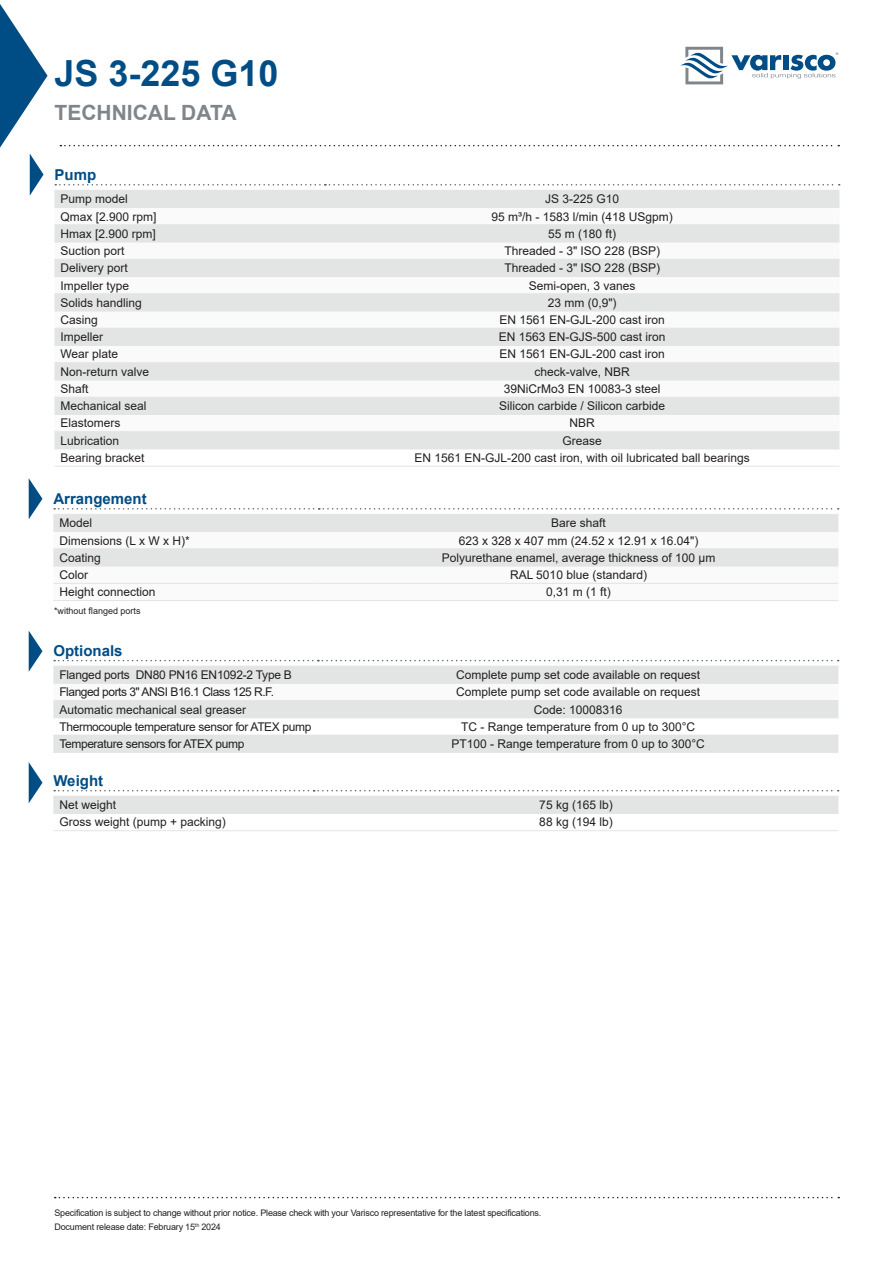
<style>
.page{position:relative;width:893px;height:1263px;background:#fff}
.page>*{position:absolute;margin:0;border:0;box-sizing:border-box;transform-origin:0 0}
.t1{font:700 36px "Arial";color:#004d85}
.t2{font:700 21px "Arial";color:#7f858a}
.t3{font:700 15px "Arial";color:#004d85}
.t4{font:12px "Arial";color:#231f20}
.t5{font:12px "Arial";letter-spacing:-.03em;color:#231f20}
.t6{font:12px "Arial";letter-spacing:-.04em;color:#231f20}
.t7{font:12px "Arial";letter-spacing:-.02em;color:#231f20}
.t8{font:9px "Arial";letter-spacing:-.02em;color:#231f20}
.t9{font:9px "Arial";color:#231f20}
</style>
<div class="page">
<div style="left:55px;top:191px;width:784px;height:258px;background:#e2e5e4"></div>
<svg style="left:55px;top:208px;width:784px;height:223px"></svg>
<hr style="left:55px;top:190px;width:270px;height:1px;background:#e2e5e4">
<hr style="left:325px;top:190px;width:514px;height:1px;background:#e2e5e4">
<hr style="left:55px;top:207px;width:270px;height:1px;background:#e2e5e4">
<hr style="left:325px;top:207px;width:514px;height:1px;background:#e2e5e4">
<hr style="left:55px;top:225px;width:270px;height:1px;background:#e2e5e4">
<hr style="left:325px;top:225px;width:514px;height:1px;background:#e2e5e4">
<hr style="left:55px;top:242px;width:270px;height:1px;background:#e2e5e4">
<hr style="left:55px;top:276px;width:270px;height:1px;background:#e2e5e4">
<hr style="left:325px;top:242px;width:514px;height:1px;background:#e2e5e4">
<hr style="left:325px;top:276px;width:514px;height:1px;background:#e2e5e4">
<hr style="left:55px;top:259px;width:270px;height:1px;background:#e2e5e4">
<hr style="left:325px;top:259px;width:514px;height:1px;background:#e2e5e4">
<hr style="left:55px;top:293px;width:270px;height:1px;background:#e2e5e4">
<hr style="left:325px;top:293px;width:514px;height:1px;background:#e2e5e4">
<hr style="left:55px;top:311px;width:270px;height:1px;background:#e2e5e4">
<hr style="left:325px;top:311px;width:514px;height:1px;background:#e2e5e4">
<hr style="left:55px;top:328px;width:270px;height:1px;background:#e2e5e4">
<hr style="left:325px;top:328px;width:514px;height:1px;background:#e2e5e4">
<hr style="left:55px;top:345px;width:270px;height:1px;background:#e2e5e4">
<hr style="left:325px;top:345px;width:514px;height:1px;background:#e2e5e4">
<hr style="left:55px;top:362px;width:270px;height:1px;background:#e2e5e4">
<hr style="left:325px;top:362px;width:514px;height:1px;background:#e2e5e4">
<hr style="left:55px;top:380px;width:270px;height:1px;background:#e2e5e4">
<hr style="left:325px;top:380px;width:514px;height:1px;background:#e2e5e4">
<hr style="left:55px;top:397px;width:270px;height:1px;background:#e2e5e4">
<hr style="left:325px;top:397px;width:514px;height:1px;background:#e2e5e4">
<hr style="left:55px;top:414px;width:270px;height:1px;background:#e2e5e4">
<hr style="left:325px;top:414px;width:514px;height:1px;background:#e2e5e4">
<hr style="left:55px;top:431px;width:270px;height:1px;background:#e2e5e4">
<hr style="left:325px;top:431px;width:514px;height:1px;background:#e2e5e4">
<hr style="left:55px;top:449px;width:270px;height:1px;background:#e2e5e4">
<hr style="left:55px;top:466px;width:270px;height:1px;background:#e2e5e4">
<hr style="left:325px;top:449px;width:514px;height:1px;background:#e2e5e4">
<hr style="left:325px;top:466px;width:514px;height:1px;background:#e2e5e4">
<svg style="left:55px;top:184px;width:785px;height:1px"></svg>
<svg style="left:54px;top:582px;width:784px;height:1px"></svg>
<hr style="left:53px;top:566px;width:266px;height:1px;background:#e2e5e4">
<hr style="left:53px;top:583px;width:266px;height:1px;background:#e2e5e4">
<hr style="left:319px;top:566px;width:519px;height:1px;background:#e2e5e4">
<hr style="left:319px;top:583px;width:519px;height:1px;background:#e2e5e4">
<hr style="left:53px;top:600px;width:266px;height:1px;background:#e2e5e4">
<hr style="left:319px;top:600px;width:519px;height:1px;background:#e2e5e4">
<svg style="left:53px;top:508px;width:786px;height:58px"></svg>
<svg style="left:53px;top:667px;width:785px;height:85px;fill:#e2e5e4"></svg>
<svg style="left:53px;top:684px;width:785px;height:16px"></svg>
<hr style="left:53px;top:666px;width:265px;height:1px;background:#e2e5e4">
<hr style="left:318px;top:666px;width:520px;height:1px;background:#e2e5e4">
<hr style="left:53px;top:683px;width:265px;height:1px;background:#e2e5e4">
<hr style="left:318px;top:683px;width:520px;height:1px;background:#e2e5e4">
<hr style="left:53px;top:700px;width:265px;height:1px;background:#e2e5e4">
<hr style="left:318px;top:700px;width:520px;height:1px;background:#e2e5e4">
<hr style="left:53px;top:718px;width:265px;height:1px;background:#e2e5e4">
<hr style="left:53px;top:735px;width:265px;height:1px;background:#e2e5e4">
<hr style="left:53px;top:752px;width:265px;height:1px;background:#e2e5e4">
<hr style="left:318px;top:718px;width:520px;height:1px;background:#e2e5e4">
<hr style="left:318px;top:735px;width:520px;height:1px;background:#e2e5e4">
<hr style="left:318px;top:752px;width:520px;height:1px;background:#e2e5e4">
<svg style="left:54px;top:660px;width:785px;height:1px"></svg>
<hr style="left:53px;top:813px;width:261px;height:1px;background:#e2e5e4">
<hr style="left:53px;top:830px;width:261px;height:1px;background:#e2e5e4">
<hr style="left:314px;top:813px;width:524px;height:1px;background:#e2e5e4">
<hr style="left:314px;top:830px;width:524px;height:1px;background:#e2e5e4">
<svg style="left:53px;top:790px;width:786px;height:23px"></svg>
<svg style="left:29px;top:479px;width:13px;height:40px"></svg>
<svg style="left:29px;top:631px;width:13px;height:40px"></svg>
<svg style="left:29px;top:762px;width:13px;height:41px"></svg>
<svg style="left:60px;top:145px;width:779px;height:1px"></svg>
<svg style="left:0;top:4px;width:48px;height:192px"></svg>
<svg style="left:55px;top:1197px;width:784px;height:1px"></svg>
<svg style="left:680px;top:47px;width:158px;height:37px"></svg>
<p class="t1" style="left:55px;top:48px;width:226px">JS 3-225 G10</p>
<p class="t2" style="left:55px;top:98px;width:183px">TECHNICAL DATA</p>
<p class="t3" style="left:55px;top:164px;width:43px">Pump</p>
<p class="t4" style="left:61px;top:191px;width:69px">Pump model</p>
<p class="t4" style="left:545px;top:191px;width:76px">JS 3-225 G10</p>
<p class="t4" style="left:61px;top:208px;width:98px">Qmax [2.900 rpm]</p>
<p class="t4" style="left:491px;top:208px;width:183px">95 m³/h - 1583 l/min (418 USgpm)</p>
<p class="t4" style="left:61px;top:225px;width:97px">Hmax [2.900 rpm]</p>
<p class="t4" style="left:548px;top:225px;width:70px">55 m (180 ft)</p>
<p class="t4" style="left:61px;top:243px;width:66px">Suction port</p>
<p class="t4" style="left:504px;top:243px;width:157px">Threaded - 3" ISO 228 (BSP)</p>
<p class="t4" style="left:61px;top:260px;width:69px">Delivery port</p>
<p class="t4" style="left:504px;top:260px;width:157px">Threaded - 3" ISO 228 (BSP)</p>
<p class="t4" style="left:61px;top:277px;width:70px">Impeller type</p>
<p class="t4" style="left:529px;top:277px;width:108px">Semi-open, 3 vanes</p>
<p class="t4" style="left:61px;top:294px;width:83px">Solids handling</p>
<p class="t4" style="left:548px;top:294px;width:70px">23 mm (0,9")</p>
<p class="t4" style="left:61px;top:311px;width:39px">Casing</p>
<p class="t4" style="left:499px;top:311px;width:167px">EN 1561 EN-GJL-200 cast iron</p>
<p class="t4" style="left:61px;top:329px;width:44px">Impeller</p>
<p class="t4" style="left:499px;top:329px;width:168px">EN 1563 EN-GJS-500 cast iron</p>
<p class="t4" style="left:61px;top:346px;width:59px">Wear plate</p>
<p class="t4" style="left:499px;top:346px;width:167px">EN 1561 EN-GJL-200 cast iron</p>
<p class="t4" style="left:61px;top:363px;width:90px">Non-return valve</p>
<p class="t4" style="left:534px;top:363px;width:97px">check-valve, NBR</p>
<p class="t4" style="left:61px;top:380px;width:30px">Shaft</p>
<p class="t4" style="left:504px;top:380px;width:158px">39NiCrMo3 EN 10083-3 steel</p>
<p class="t4" style="left:61px;top:398px;width:88px">Mechanical seal</p>
<p class="t4" style="left:499px;top:398px;width:168px">Silicon carbide / Silicon carbide</p>
<p class="t4" style="left:61px;top:415px;width:62px">Elastomers</p>
<p class="t4" style="left:569px;top:415px;width:27px">NBR</p>
<p class="t4" style="left:61px;top:432px;width:60px">Lubrication</p>
<p class="t4" style="left:562px;top:432px;width:41px">Grease</p>
<p class="t4" style="left:61px;top:449px;width:86px">Bearing bracket</p>
<p class="t4" style="left:414px;top:449px;width:337px">EN 1561 EN-GJL-200 cast iron, with oil lubricated ball bearings</p>
<p class="t3" style="left:53px;top:488px;width:95px">Arrangement</p>
<p class="t4" style="left:59px;top:515px;width:34px">Model</p>
<p class="t4" style="left:551px;top:515px;width:56px">Bare shaft</p>
<p class="t4" style="left:59px;top:532px;width:132px">Dimensions (L x W x H)*</p>
<p class="t4" style="left:459px;top:532px;width:241px">623 x 328 x 407 mm (24.52 x 12.91 x 16.04")</p>
<p class="t4" style="left:59px;top:549px;width:43px">Coating</p>
<p class="t4" style="left:442px;top:549px;width:275px">Polyurethane enamel, average thickness of 100 μm</p>
<p class="t4" style="left:59px;top:567px;width:30px">Color</p>
<p class="t4" style="left:510px;top:567px;width:138px">RAL 5010 blue (standard)</p>
<p class="t4" style="left:59px;top:584px;width:98px">Height connection</p>
<p class="t4" style="left:546px;top:584px;width:66px">0,31 m (1 ft)</p>
<p class="t9" style="left:54px;top:605px;width:88px">*without flanged ports</p>
<p class="t3" style="left:53px;top:640px;width:71px">Optionals</p>
<p class="t7" style="left:59px;top:667px;width:234px">Flanged ports DN80 PN16 EN1092-2 Type B</p>
<p class="t4" style="left:456px;top:667px;width:246px">Complete pump set code available on request</p>
<p class="t6" style="left:59px;top:684px;width:216px">Flanged ports 3" ANSI B16.1 Class 125 R.F.</p>
<p class="t4" style="left:456px;top:684px;width:246px">Complete pump set code available on request</p>
<p class="t4" style="left:59px;top:701px;width:188px">Automatic mechanical seal greaser</p>
<p class="t4" style="left:534px;top:701px;width:90px">Code: 10008316</p>
<p class="t5" style="left:59px;top:718px;width:254px">Thermocouple temperature sensor for ATEX pump</p>
<p class="t4" style="left:461px;top:718px;width:236px">TC - Range temperature from 0 up to 300°C</p>
<p class="t5" style="left:59px;top:736px;width:186px">Temperature sensors for ATEX pump</p>
<p class="t4" style="left:451px;top:736px;width:255px">PT100 - Range temperature from 0 up to 300°C</p>
<p class="t3" style="left:53px;top:770px;width:51px">Weight</p>
<p class="t4" style="left:59px;top:797px;width:58px">Net weight</p>
<p class="t4" style="left:539px;top:797px;width:75px">75 kg (165 lb)</p>
<p class="t4" style="left:59px;top:814px;width:168px">Gross weight (pump + packing)</p>
<p class="t4" style="left:539px;top:814px;width:75px">88 kg (194 lb)</p>
<p class="t8" style="left:55px;top:1207px;width:488px">Specification is subject to change without prior notice. Please check with your Varisco representative for the latest specifications.</p>
<p class="t8" style="left:55px;top:1220px;width:168px">Document release date: February 15<sup>th</sup> 2024</p>
</div>
